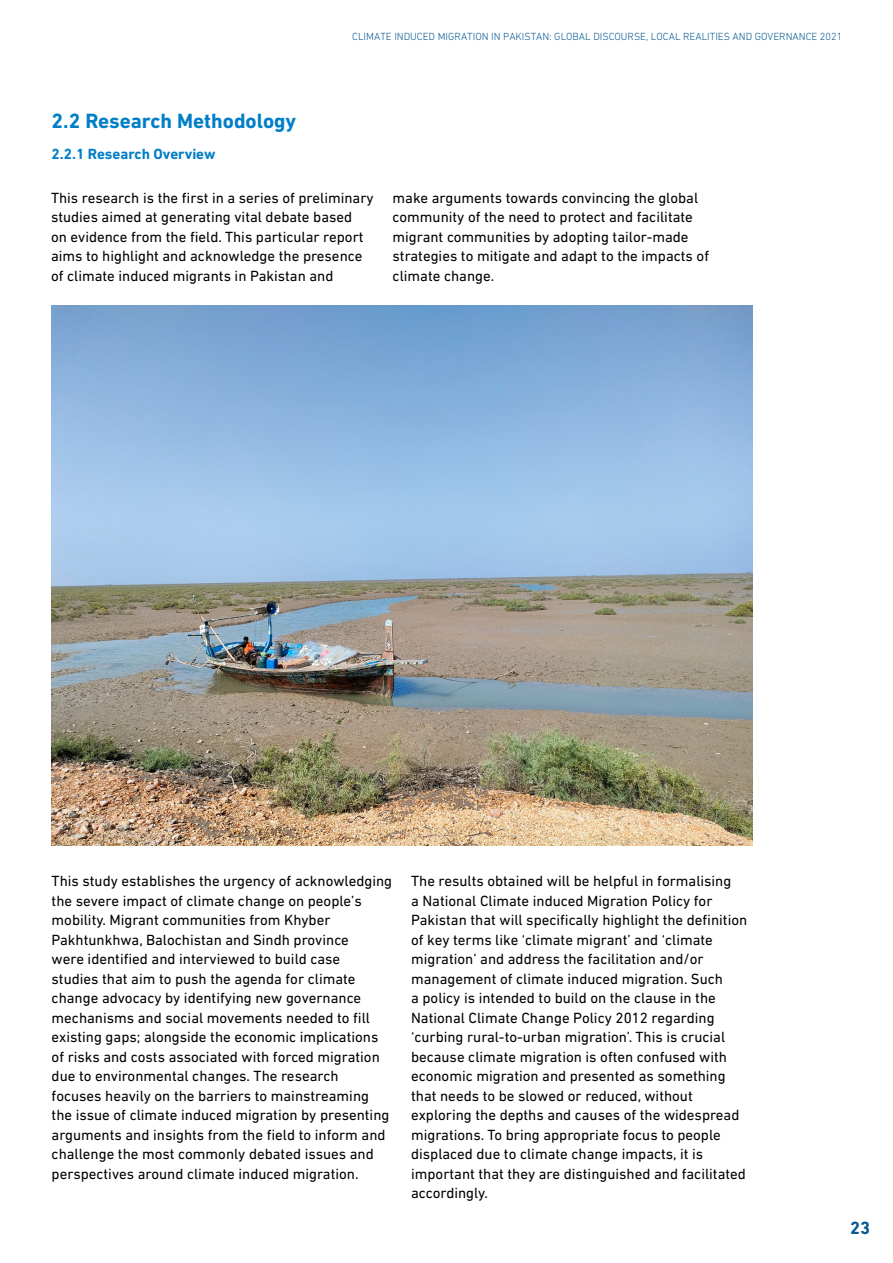
<style>
.page{position:relative;width:893px;height:1263px;background:#fff}
.page>*{position:absolute;margin:0;border:0;box-sizing:border-box;transform-origin:0 0}
.t1{font:700 21px "DIN Next LT Pro";color:#007fc8}
.t2{font:700 18px "DIN Next LT Pro";color:#085a92}
.t3{font:15px/19.5px "DIN Next LT Pro";color:#000}
.t4{font:700 15px "DIN Next LT Pro";color:#007fc8}
.t5{font:300 10.5px "DIN Next LT Pro";color:#085a92}
</style>
<div class="page">
<img style="left:51px;top:305px;width:702px;height:541px">
<p class="t5" style="left:352px;top:30px;width:492px">CLIMATE INDUCED MIGRATION IN PAKISTAN: GLOBAL DISCOURSE, LOCAL REALITIES AND GOVERNANCE 2021</p>
<h1 class="t1" style="left:52px;top:108px;width:246px">2.2 Research Methodology</h1>
<p class="t4" style="left:52px;top:145px;width:165px">2.2.1 Research Overview</p>
<p class="t3" style="left:51px;top:188px;width:324px">This research is the first in a series of preliminary studies aimed at generating vital debate based<br>on evidence from the field. This particular report aims to highlight and acknowledge the presence of climate induced migrants in Pakistan and</p>
<p class="t3" style="left:393px;top:188px;width:318px">make arguments towards convincing the global community of the need to protect and facilitate migrant communities by adopting tailor-made strategies to mitigate and adapt to the impacts of climate change.</p>
<p class="t3" style="left:52px;top:871px;width:342px">This study establishes the urgency of acknowledging the severe impact of climate change on people’s mobility. Migrant communities from Khyber Pakhtunkhwa, Balochistan and Sindh province<br>were identified and interviewed to build case<br>studies that aim to push the agenda for climate change advocacy by identifying new governance mechanisms and social movements needed to fill existing gaps; alongside the economic implications of risks and costs associated with forced migration due to environmental changes. The research focuses heavily on the barriers to mainstreaming the issue of climate induced migration by presenting arguments and insights from the field to inform and challenge the most commonly debated issues and perspectives around climate induced migration.</p>
<p class="t3" style="left:411px;top:871px;width:338px">The results obtained will be helpful in formalising<br>a National Climate induced Migration Policy for Pakistan that will specifically highlight the definition of key terms like ‘climate migrant’ and ‘climate migration’ and address the facilitation and/or management of climate induced migration. Such<br>a policy is intended to build on the clause in the National Climate Change Policy 2012 regarding ‘curbing rural-to-urban migration’. This is crucial because climate migration is often confused with economic migration and presented as something that needs to be slowed or reduced, without exploring the depths and causes of the widespread migrations. To bring appropriate focus to people displaced due to climate change impacts, it is important that they are distinguished and facilitated accordingly.</p>
<p class="t2" style="left:850px;top:1217px;width:22px">23</p>
</div>
